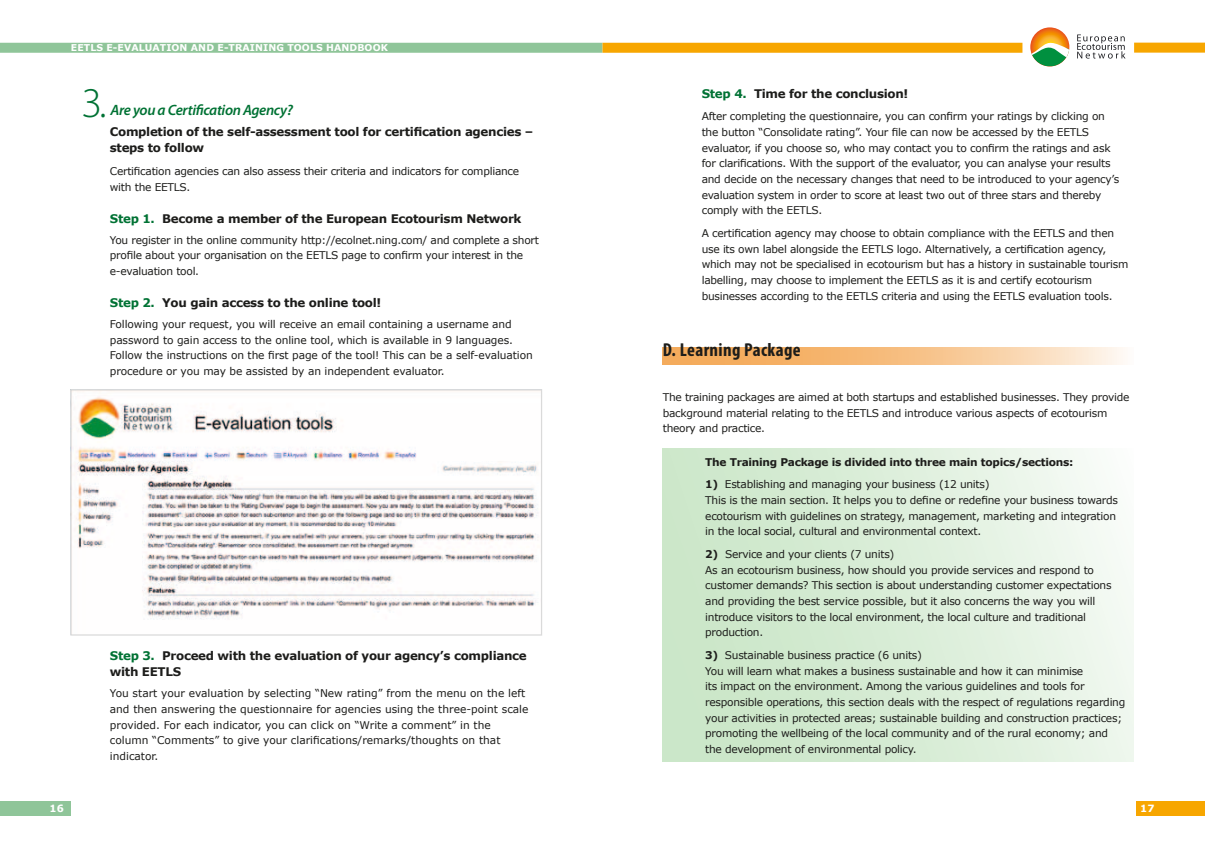
<style>
.page{position:relative;width:1205px;height:851px;background:#fff}
.page>*{position:absolute;margin:0;border:0;box-sizing:border-box;transform-origin:0 0}
.t1{font:300 42.5px "Myriad Pro";color:#007234}
.t2{font:700 condensed 18.75px "Myriad Pro";letter-spacing:.02em;color:#1d1d1b}
.t3{font:italic 600 15px "Myriad Pro";letter-spacing:-.025em;color:#007234}
.t4{font:700 11.88px/16.2px "Verdana";letter-spacing:-.025em;color:#1d1d1b}
.t5{font:10.62px/15.6px "Verdana";letter-spacing:-.025em;color:#1d1d1b}
.t6{font:10.62px/15.6px "Verdana";color:#1d1d1b}
.t7{font:700 10.62px "Verdana";letter-spacing:-.025em;color:#1d1d1b}
.t8{font:700 10px "Verdana";color:#fff}
.t9{font:700 9.38px "Verdana";letter-spacing:.01em;color:#fff}
.s1{color:#007234}
.s2{font-weight:700}
</style>
<div class="page">
<svg style="left:663px;top:347px;width:460px;height:17px;background:#f7c38c"></svg>
<div style="left:663px;top:448px;width:471px;height:314px;background:linear-gradient(to right,#c7e4c4,#f1f8f1)"></div>
<img style="left:72px;top:391px;width:466px;height:229px">
<div style="left:70px;top:389px;width:472px;height:246px;border:1px solid #dadada"></div>
<div style="left:0;top:43px;width:602px;height:10px;background:#8fc599"></div>
<div style="left:602px;top:43px;width:420px;height:10px;background:#f7a600"></div>
<div style="left:1134px;top:43px;width:71px;height:10px;background:#f7a600"></div>
<div style="left:0;top:801px;width:71px;height:14px;background:#8fc599"></div>
<div style="left:1137px;top:801px;width:68px;height:14px;background:#f7a600"></div>
<svg style="left:1077px;top:34px;width:48px;height:25px"></svg>
<svg style="left:1030px;top:27px;width:39px;height:39px"></svg>
<svg style="left:1030px;top:40px;width:39px;height:26px"></svg>
<p class="t9" style="left:71px;top:41px;width:109px">EETLS e-evaluation</p>
<p class="t9" style="left:191px;top:41px;width:105px">an d e-train ing tools</p>
<p class="t9" style="left:326px;top:41px;width:63px">HANDBOOK</p>
<h1 class="t1" style="left:81px;top:77px;width:26px">3.</h1>
<h3 class="t3" style="left:110px;top:100px;width:184px">Are you a Certification Agency?</h3>
<p class="t4" style="left:110px;top:123px;width:425px">Completion of the self-assessment tool for certification agencies – steps to follow</p>
<p class="t5" style="left:110px;top:163px;width:411px">Certification agencies can also assess their criteria and indicators for compliance with the EETLS.</p>
<p class="t4" style="left:110px;top:210px;width:413px"><span class="s1">Step 1.</span> Become a member of the European Ecotourism Network</p>
<p class="t5" style="left:110px;top:232px;width:431px">You register in the online community http://ecolnet.ning.com/ and complete a short profile about your organisation on the EETLS page to confirm your interest in the e-evaluation tool.</p>
<p class="t4" style="left:110px;top:294px;width:273px"><span class="s1">Step 2.</span> You gain access to the online tool!</p>
<p class="t5" style="left:110px;top:316px;width:424px">Following your request, you will receive an email containing a username and password to gain access to the online tool, which is available in 9 languages.<br>Follow the instructions on the first page of the tool! This can be a self-evaluation procedure or you may be assisted by an independent evaluator.</p>
<p class="t4" style="left:110px;top:647px;width:418px"><span class="s1">Step 3.</span> Proceed with the evaluation of your agency’s compliance with EETLS</p>
<p class="t6" style="left:110px;top:685px;width:420px">You start your evaluation by selecting “New rating” from the menu on the left and then answering the questionnaire for agencies using the three-point scale provided. For each indicator, you can click on “Write a comment” in the column “Comments” to give your clarifications/remarks/thoughts on that indicator.</p>
<p class="t4" style="left:702px;top:85px;width:208px"><span class="s1">Step 4.</span> Time for the conclusion!</p>
<p class="t5" style="left:702px;top:109px;width:419px">After completing the questionnaire, you can confirm your ratings by clicking on the button “Consolidate rating”. Your file can now be accessed by the EETLS evaluator, if you choose so, who may contact you to confirm the ratings and ask for clarifications. With the support of the evaluator, you can analyse your results and decide on the necessary changes that need to be introduced to your agency’s evaluation system in order to score at least two out of three stars and thereby comply with the EETLS.</p>
<p class="t5" style="left:702px;top:225px;width:428px">A certification agency may choose to obtain compliance with the EETLS and then use its own label alongside the EETLS logo. Alternatively, a certification agency, which may not be specialised in ecotourism but has a history in sustainable tourism labelling, may choose to implement the EETLS as it is and certify ecotourism businesses according to the EETLS criteria and using the EETLS evaluation tools.</p>
<h2 class="t2" style="left:663px;top:337px;width:140px">D. Learning Package</h2>
<p class="t5" style="left:663px;top:389px;width:468px">The training packages are aimed at both startups and established businesses. They provide background material relating to the EETLS and introduce various aspects of ecotourism theory and practice.</p>
<p class="t7" style="left:705px;top:454px;width:370px">The Training Package is divided into three main topics/sections:</p>
<p class="t5" style="left:705px;top:476px;width:414px"><span class="s2">1)</span> Establishing and managing your business (12 units)<br>This is the main section. It helps you to define or redefine your business towards ecotourism with guidelines on strategy, management, marketing and integration in the local social, cultural and environmental context.</p>
<p class="t5" style="left:705px;top:546px;width:408px"><span class="s2">2)</span> Service and your clients (7 units)<br>As an ecotourism business, how should you provide services and respond to customer demands? This section is about understanding customer expectations and providing the best service possible, but it also concerns the way you will introduce visitors to the local environment, the local culture and traditional production.</p>
<p class="t5" style="left:705px;top:647px;width:422px"><span class="s2">3)</span> Sustainable business practice (6 units)<br>You will learn what makes a business sustainable and how it can minimise<br>its impact on the environment. Among the various guidelines and tools for responsible operations, this section deals with the respect of regulations regarding your activities in protected areas; sustainable building and construction practices; promoting the wellbeing of the local community and of the rural economy; and the development of environmental policy.</p>
<p class="t8" style="left:50px;top:801px;width:16px">16</p>
<p class="t8" style="left:1140px;top:801px;width:16px">17</p>
</div>
